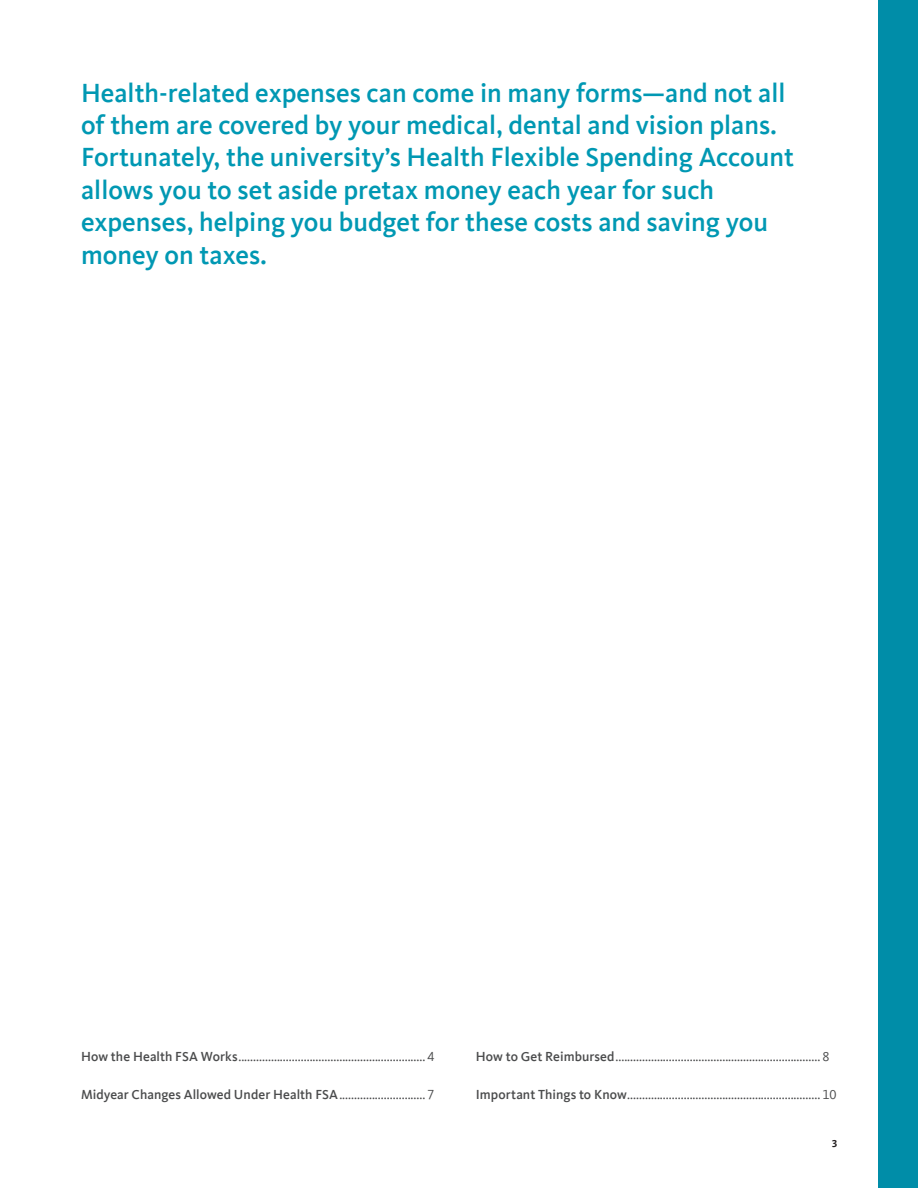
<style>
.page{position:relative;width:918px;height:1188px;background:#fff}
.page>*{position:absolute;margin:0;border:0;box-sizing:border-box;transform-origin:0 0}
.t1{font:500 27px/32.4px "Kievit Offc Pro";color:#0098b3}
.t2{font:13.5px "Kievit Offc Pro";color:#4b4c4d}
.t3{font:500 13.5px "Kievit Offc Pro";letter-spacing:.005em;color:#4b4c4d}
.t4{font:700 10.5px "Kievit Offc Pro";color:#231f20}
.s1{font-weight:500}
.s2{font-weight:400}
</style>
<div class="page">
<div style="left:878px;top:0;width:40px;height:1188px;background:#008da8"></div>
<p class="t1" style="left:81px;top:76px;width:715px">Health-related expenses can come in many forms—and not all of them are covered by your medical, dental and vision plans.<br>Fortunately, the university’s Health Flexible Spending Account allows you to set aside pretax money each year for such expenses, helping you budget for these costs and saving you money on taxes.</p>
<p class="t2" style="left:81px;top:1049px;width:355px"><span class="s1">How the Health FSA Works</span>............................................................... 4</p>
<p class="t3" style="left:81px;top:1086px;width:355px">Midyear Changes Allowed Under Health FSA<span class="s2">............................. 7</span></p>
<p class="t2" style="left:476px;top:1049px;width:355px"><span class="s1">How to Get Reimbursed</span>..................................................................... 8</p>
<p class="t2" style="left:476px;top:1086px;width:362px"><span class="s1">Important Things to Know</span>................................................................. 10</p>
<p class="t4" style="left:832px;top:1138px;width:7px">3</p>
</div>
